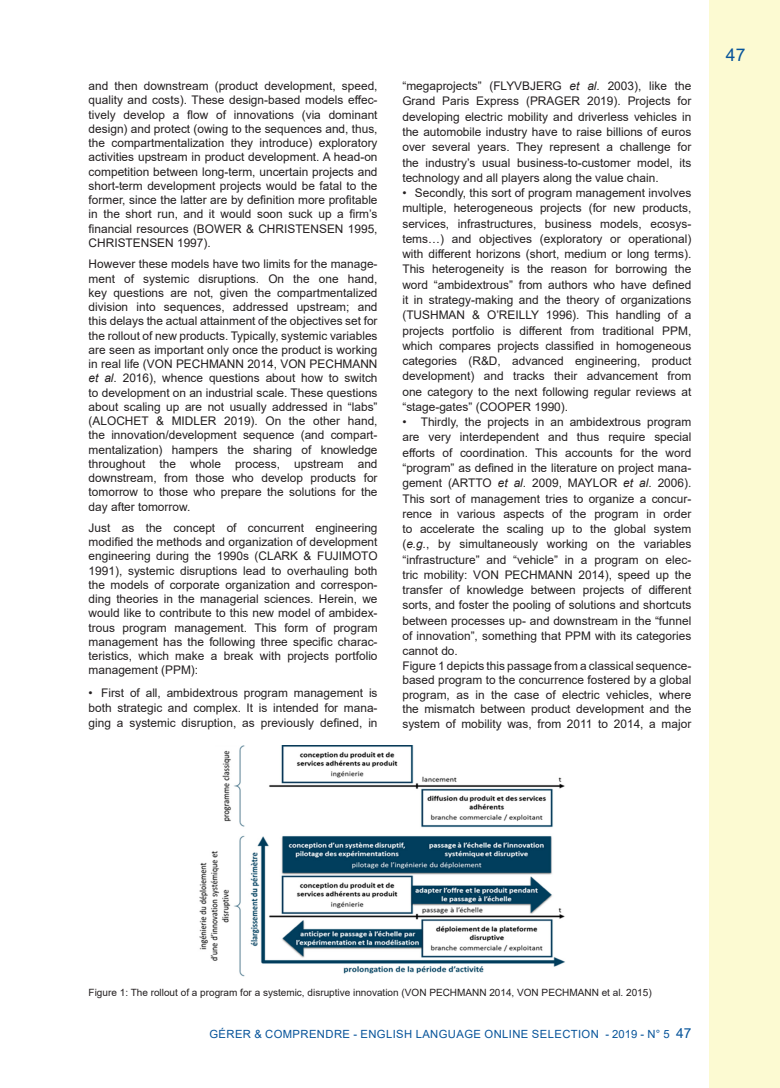
<style>
.page{position:relative;width:780px;height:1088px;background:#fff}
.page>*{position:absolute;margin:0;border:0;box-sizing:border-box;transform-origin:0 0}
.t1{font:17.5px "Arial";color:#07549a}
.texte_courant{font:11.88px/14.2px "Arial";color:#231f20;text-align:justify}
.t2{font:11.25px "Arial";letter-spacing:.035em;color:#07549a}
.légende{font:10px "Arial";color:#231f20}
.s1{font-style:italic}
.s2{font-size:13.75px}
</style>
<div class="page">
<div style="left:709px;top:0;width:71px;height:1088px;background:#fcfad2"></div>
<img style="left:199px;top:745px;width:366px;height:232px">
<p class="texte_courant" style="left:89px;top:79px;width:290px">and then downstream (product development, speed, quality and costs). These design-based models effec&shy;tively develop a flow of innovations (via dominant design) and protect (owing to the sequences and, thus, the compartmentalization they introduce) exploratory activities upstream in product development. A head-on competition between long-term, uncertain projects and short-term development projects would be fatal to the former, since the latter are by definition more profitable in the short run, and it would soon suck up a firm’s financial resources (BOWER &amp; CHRISTENSEN 1995, CHRISTENSEN 1997).</p>
<p class="texte_courant" style="left:89px;top:257px;width:290px">However these models have two limits for the manage&shy;ment of systemic disruptions. On the one hand, key questions are not, given the compartmentalized division into sequences, addressed upstream; and this delays the actual attainment of the objectives set for the rollout of new products. Typically, systemic variables are seen as important only once the product is working in real life (VON PECHMANN 2014, VON PECHMANN <span class="s1">et al</span>. 2016), whence questions about how to switch to development on an industrial scale. These questions about scaling up are not usually addressed in “labs” (ALOCHET &amp; MIDLER 2019). On the other hand, the innovation/development sequence (and compart&shy;mentalization) hampers the sharing of knowledge throughout the whole process, upstream and downstream, from those who develop products for tomorrow to those who prepare the solutions for the day after tomorrow.</p>
<p class="texte_courant" style="left:89px;top:520px;width:290px">Just as the concept of concurrent engineering modified the methods and organization of development engineering during the 1990s (CLARK &amp; FUJIMOTO 1991), systemic disruptions lead to overhauling both the models of corporate organization and correspon&shy;ding theories in the managerial sciences. Herein, we would like to contribute to this new model of ambidex&shy;trous program management. This form of program management has the following three specific charac&shy;teristics, which make a break with projects portfolio management (PPM):</p>
<p class="texte_courant" style="left:89px;top:685px;width:290px;line-height:15px">• First of all, ambidextrous program management is both strategic and complex. It is intended for mana&shy;ging a systemic disruption, as previously defined, in</p>
<p class="texte_courant" style="left:402px;top:78px;width:290px;line-height:15.2px">“megaprojects” (FLYVBJERG <span class="s1">et al</span>. 2003), like the Grand Paris Express (PRAGER 2019). Projects for developing electric mobility and driverless vehicles in the automobile industry have to raise billions of euros over several years. They represent a challenge for the industry’s usual business-to-customer model, its technology and all players along the value chain.</p>
<p class="texte_courant" style="left:402px;top:185px;width:290px;line-height:15.2px">• Secondly, this sort of program management involves multiple, heterogeneous projects (for new products, services, infrastructures, business models, ecosys&shy;tems…) and objectives (exploratory or operational) with different horizons (short, medium or long terms).<br>This heterogeneity is the reason for borrowing the word “ambidextrous” from authors who have defined it in strategy-making and the theory of organizations (TUSHMAN &amp; O’REILLY 1996). This handling of a projects portfolio is different from traditional PPM, which compares projects classified in homogeneous categories (R&amp;D, advanced engineering, product development) and tracks their advancement from one category to the next following regular reviews at “stage-gates” (COOPER 1990).</p>
<p class="texte_courant" style="left:402px;top:414px;width:290px;line-height:15.2px">• Thirdly, the projects in an ambidextrous program are very interdependent and thus require special efforts of coordination. This accounts for the word “program” as defined in the literature on project mana&shy;gement (ARTTO <span class="s1">et al</span>. 2009, MAYLOR <span class="s1">et al</span>. 2006).<br>This sort of management tries to organize a concur&shy;rence in various aspects of the program in order to accelerate the scaling up to the global system (<span class="s1">e.g.</span>, by simultaneously working on the variables “infrastructure” and “vehicle” in a program on elec&shy;tric mobility: VON PECHMANN 2014), speed up the transfer of knowledge between projects of different sorts, and foster the pooling of solutions and shortcuts between processes up- and downstream in the “funnel of innovation”, something that PPM with its categories cannot do.</p>
<p class="texte_courant" style="left:402px;top:658px;width:290px">Figure 1 depicts this passage from a classical sequence&shy;based program to the concurrence fostered by a global program, as in the case of electric vehicles, where the mismatch between product development and the system of mobility was, from 2011 to 2014, a major</p>
<h1 class="t1" style="left:726px;top:42px;width:21px">47</h1>
<p class="légende" style="left:89px;top:986px;width:564px">Figure 1: The rollout of a program for a systemic, disruptive innovation (VON PECHMANN 2014, VON PECHMANN et al. 2015)</p>
<p class="t2" style="left:209px;top:1026px;width:483px">GÉRER &amp; COMPRENDRE - ENGLISH LANGUAGE ONLINE SELECTION - 2019 - N° 5 <span class="s2">47</span></p>
</div>
